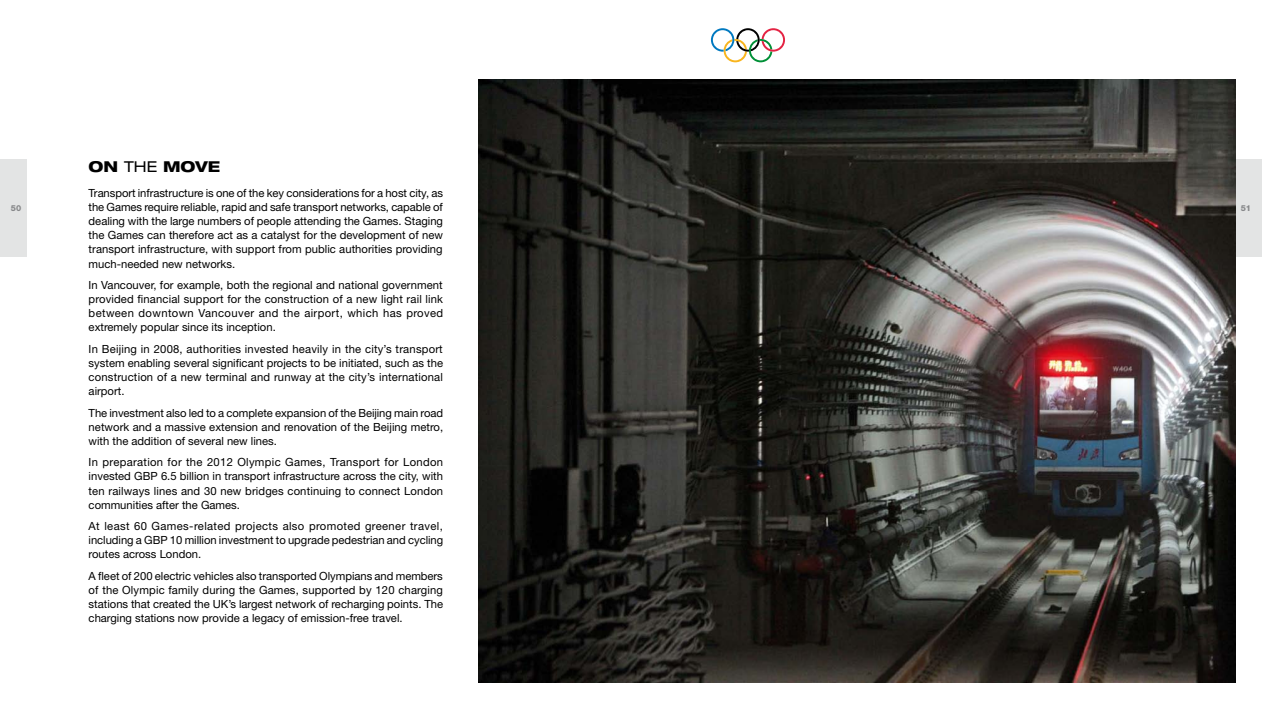
<style>
.page{position:relative;width:1262px;height:709px;background:#fff}
.page>*{position:absolute;margin:0;border:0;box-sizing:border-box;transform-origin:0 0}
.t1{font:800 expanded 15px "Helvetica Neue LT Std";color:#000}
.t2{font:11.25px/14.1px "Helvetica Neue LT Std";color:#000;text-align:justify}
.t3{font:800 8.25px "Helvetica Neue LT Std";color:#87888a}
.s1{font-weight:400}
</style>
<div class="page">
<div style="left:1235px;top:159px;width:26px;height:98px;background:#e3e4e4"></div>
<div style="left:0;top:159px;width:27px;height:98px;background:#e3e4e4"></div>
<svg style="left:711px;top:28px;width:74px;height:34px"></svg>
<img style="left:478px;top:80px;width:757px;height:602px">
<h1 class="t1" style="left:89px;top:157px;width:133px">ON <span class="s1">the</span> MOVE</h1>
<p class="t2" style="left:89px;top:185px;width:356px">Transport infrastructure is one of the key considerations for a host city, as the Games require reliable, rapid and safe transport networks, capable of dealing with the large numbers of people attending the Games. Staging the Games can therefore act as a catalyst for the development of new transport infrastructure, with support from public authorities providing much-needed new networks.</p>
<p class="t2" style="left:89px;top:278px;width:356px">In Vancouver, for example, both the regional and national government provided financial support for the construction of a new light rail link between downtown Vancouver and the airport, which has proved extremely popular since its inception.</p>
<p class="t2" style="left:89px;top:341px;width:356px">In Beijing in 2008, authorities invested heavily in the city’s transport system enabling several significant projects to be initiated, such as the construction of a new terminal and runway at the city’s international airport.</p>
<p class="t2" style="left:89px;top:405px;width:356px">The investment also led to a complete expansion of the Beijing main road network and a massive extension and renovation of the Beijing metro, with the addition of several new lines.</p>
<p class="t2" style="left:89px;top:455px;width:356px">In preparation for the 2012 Olympic Games, Transport for London invested GBP 6.5 billion in transport infrastructure across the city, with ten railways lines and 30 new bridges continuing to connect London communities after the Games.</p>
<p class="t2" style="left:89px;top:519px;width:356px">At least 60 Games-related projects also promoted greener travel, including a GBP 10 million investment to upgrade pedestrian and cycling routes across London.</p>
<p class="t2" style="left:89px;top:568px;width:356px">A fleet of 200 electric vehicles also transported Olympians and members of the Olympic family during the Games, supported by 120 charging stations that created the UK’s largest network of recharging points. The charging stations now provide a legacy of emission-free travel.</p>
<p class="t3" style="left:11px;top:203px;width:12px">50</p>
<p class="t3" style="left:1240px;top:203px;width:12px">51</p>
</div>
